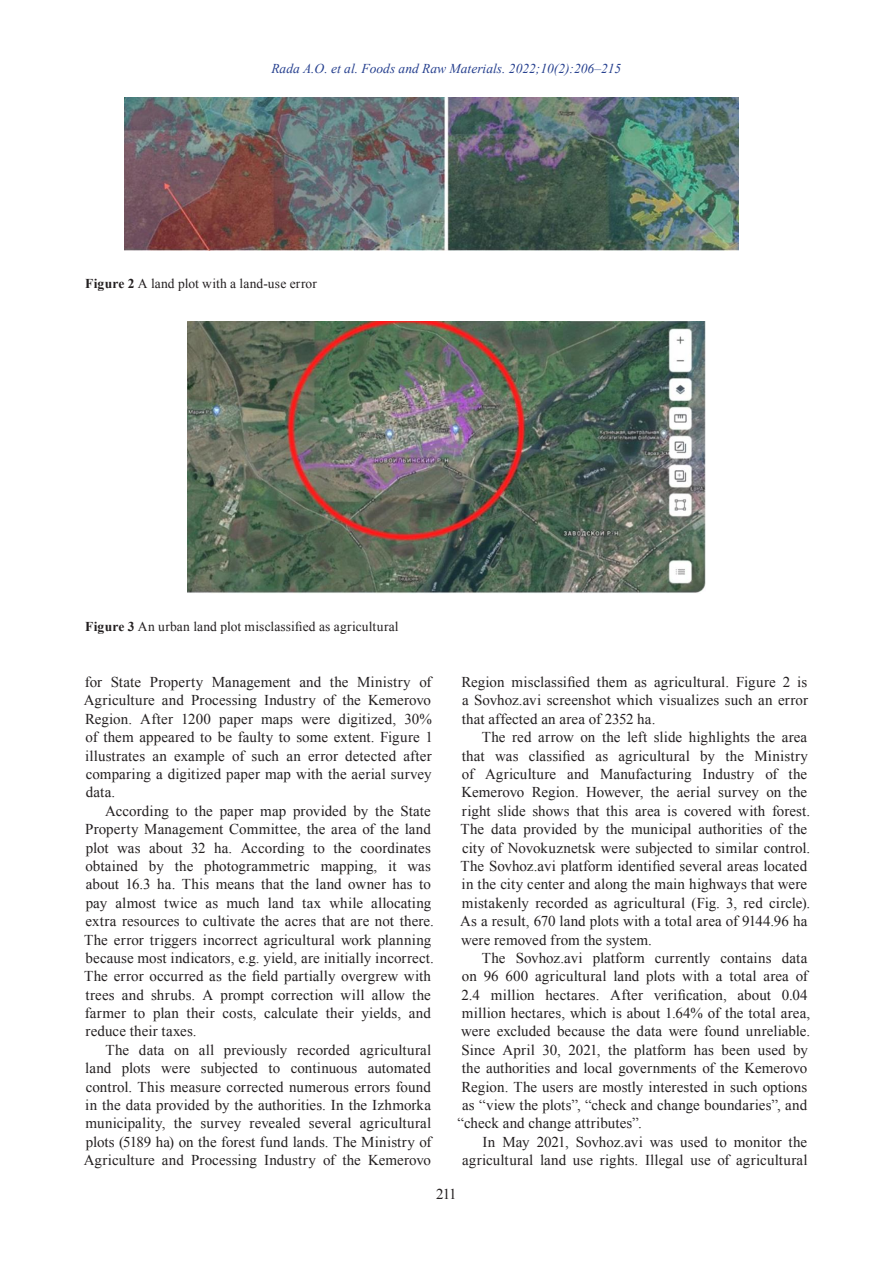
<style>
.page{position:relative;width:893px;height:1263px;background:#fff}
.page>*{position:absolute;margin:0;border:0;box-sizing:border-box;transform-origin:0 0}
.Основной{font:15px/18.5px "Times New Roman";letter-spacing:.005em;color:#231f20}
.Под_рисунок{font:13.5px "Times New Roman";letter-spacing:.01em;color:#231f20}
.t1{font:italic 13.5px "Times New Roman";color:#253f8e}
.s1{font-weight:700}
</style>
<div class="page">
<img style="left:125px;top:98px;width:613px;height:152px">
<img style="left:188px;top:322px;width:517px;height:271px">
<p class="t1" style="left:271px;top:59px;width:351px">Rada A.O. et al. Foods and Raw Materials. 2022;10(2):206–215</p>
<p class="Под_рисунок" style="left:85px;top:275px;width:233px"><span class="s1">Figure 2</span> A land plot with a land-use error</p>
<p class="Под_рисунок" style="left:85px;top:617px;width:315px"><span class="s1">Figure 3</span> An urban land plot misclassified as agricultural</p>
<p class="Основной" style="left:84px;top:672px;width:351px">for State Property Management and the Ministry of Agriculture and Processing Industry of the Kemerovo Region. After 1200 paper maps were digitized, 30% of them appeared to be faulty to some extent. Figure 1 illustrates an example of such an error detected after comparing a digitized paper map with the aerial survey data.</p>
<p class="Основной" style="left:84px;top:801px;width:351px;text-indent:21px">According to the paper map provided by the State Property Management Committee, the area of the land plot was about 32 ha. According to the coordinates obtained by the photogrammetric mapping, it was about 16.3 ha. This means that the land owner has to pay almost twice as much land tax while allocating extra resources to cultivate the acres that are not there.<br>The error triggers incorrect agricultural work planning because most indicators, e.g. yield, are initially incorrect.<br>The error occurred as the field partially overgrew with trees and shrubs. A prompt correction will allow the farmer to plan their costs, calculate their yields, and reduce their taxes.</p>
<p class="Основной" style="left:84px;top:1040px;width:349px;text-align:justify;text-indent:22px">The data on all previously recorded agricultural land plots were subjected to continuous automated control. This measure corrected numerous errors found in the data provided by the authorities. In the Izhmorka municipality, the survey revealed several agricultural plots (5189 ha) on the forest fund lands. The Ministry of Agriculture and Processing Industry of the Kemerovo</p>
<p class="Основной" style="left:461px;top:672px;width:348px;text-align:justify">Region misclassified them as agricultural. Figure 2 is a Sovhoz.avi screenshot which visualizes such an error that affected an area of 2352 ha.</p>
<p class="Основной" style="left:460px;top:728px;width:352px;text-indent:22px">The red arrow on the left slide highlights the area that was classified as agricultural by the Ministry of Agriculture and Manufacturing Industry of the Kemerovo Region. However, the aerial survey on the right slide shows that this area is covered with forest.<br>The data provided by the municipal authorities of the city of Novokuznetsk were subjected to similar control.<br>The Sovhoz.avi platform identified several areas located in the city center and along the main highways that were mistakenly recorded as agricultural (Fig. 3, red circle).<br>As a result, 670 land plots with a total area of 9144.96 ha were removed from the system.</p>
<p class="Основной" style="left:458px;top:948px;width:354px;text-indent:24px">The Sovhoz.avi platform currently contains data on 96 600 agricultural land plots with a total area of 2.4 million hectares. After verification, about 0.04 million hectares, which is about 1.64% of the total area, were excluded because the data were found unreliable.<br>Since April 30, 2021, the platform has been used by the authorities and local governments of the Kemerovo Region. The users are mostly interested in such options as “view the plots”, “check and change boundaries”, and “check and change attributes”.</p>
<p class="Основной" style="left:462px;top:1132px;width:347px;text-align:right">In May 2021, Sovhoz.avi was used to monitor the agricultural land use rights. Illegal use of agricultural</p>
<p class="Основной" style="left:436px;top:1185px;width:22px">211</p>
</div>
